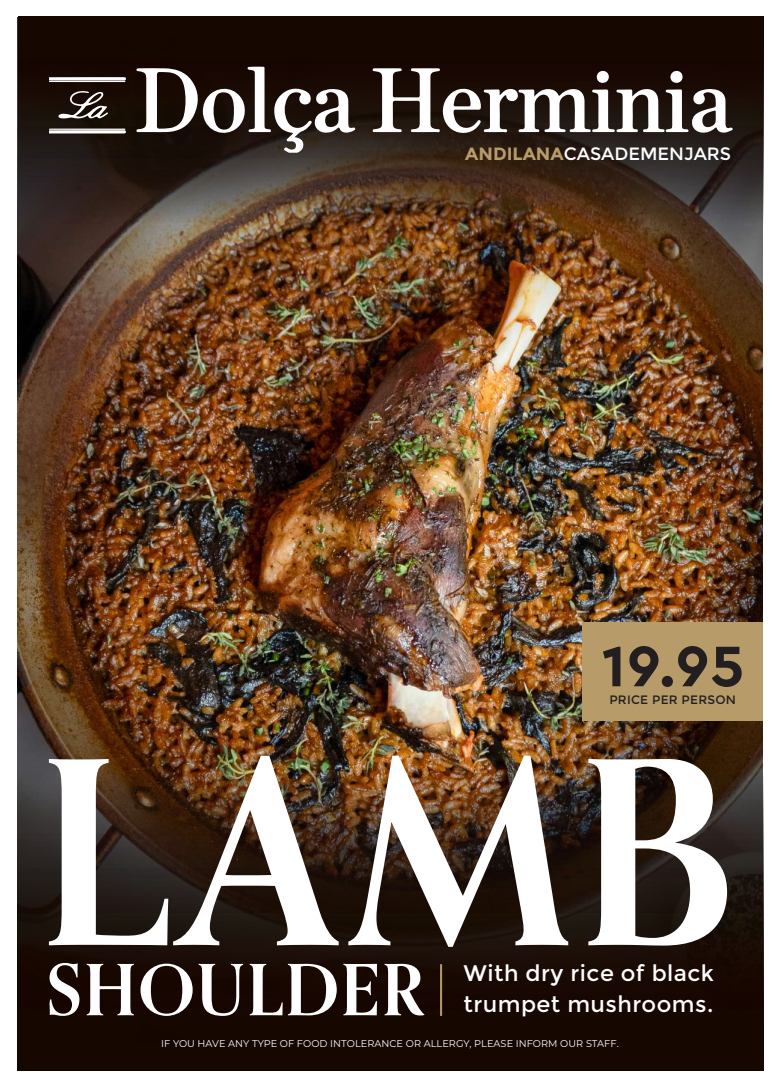
<style>
.page{position:relative;width:780px;height:1088px;background:#fff}
.page>*{position:absolute;margin:0;border:0;box-sizing:border-box;transform-origin:0 0}
.t1{font:700 254.88px "Orpheus Pro";color:#fff}
.t2{font:700 70.38px "Orpheus Pro";letter-spacing:.02em;color:#fff}
.t3{font:700 59.88px "Cera Pro";color:#231f20}
.t4{font:22.5px "Montserrat";letter-spacing:.02em;color:#fff}
.t5{font:17.75px "Montserrat";color:#fff}
.t6{font:12.12px "Montserrat";letter-spacing:.02em;color:#231f20}
.t7{font:9.88px "Montserrat";letter-spacing:.005em;color:#fff}
.s1{font-weight:700;color:#b79b69}
</style>
<div class="page">
<img style="left:17px;top:18px;width:745px;height:1052px">
<svg style="left:18px;top:739px;width:745px;height:331px;background:#2b1a0f"></svg>
<svg style="left:19px;top:16px;width:744px;height:230px;background:#352419"></svg>
<div style="left:582px;top:623px;width:181px;height:98px;background:#b79b69"></div>
<svg style="left:49px;top:77px;width:77px;height:5px"></svg>
<svg style="left:49px;top:128px;width:77px;height:5px"></svg>
<svg style="left:136px;top:67px;width:219px;height:86px"></svg>
<svg style="left:372px;top:68px;width:360px;height:66px"></svg>
<svg style="left:58px;top:90px;width:50px;height:30px"></svg>
<div style="left:670px;top:71px;width:12px;height:12px;background:#fff;border-radius:50%"></div>
<div style="left:596px;top:71px;width:12px;height:12px;background:#fff;border-radius:50%"></div>
<hr style="left:440px;top:964px;width:2px;height:52px;background:#b79b68">
<h3 class="t5" style="left:465px;top:143px;width:267px"><span class="s1">ANDILANA</span>CASADEMENJARS</h3>
<h3 class="t3" style="left:602px;top:626px;width:144px">19.95</h3>
<p class="t6" style="left:609px;top:692px;width:128px">PRICE PER PERSON</p>
<h1 class="t1" style="left:38px;top:694px;width:698px">LAMB</h1>
<h3 class="t4" style="left:463px;top:960px;width:252px">With dry rice of black</h3>
<h2 class="t2" style="left:46px;top:946px;width:380px">SHOULDER</h2>
<h3 class="t4" style="left:463px;top:991px;width:251px">trumpet mushrooms.</h3>
<p class="t7" style="left:161px;top:1036px;width:459px">IF YOU HAVE ANY TYPE OF FOOD INTOLERANCE OR ALLERGY, PLEASE INFORM OUR STAFF.</p>
</div>
